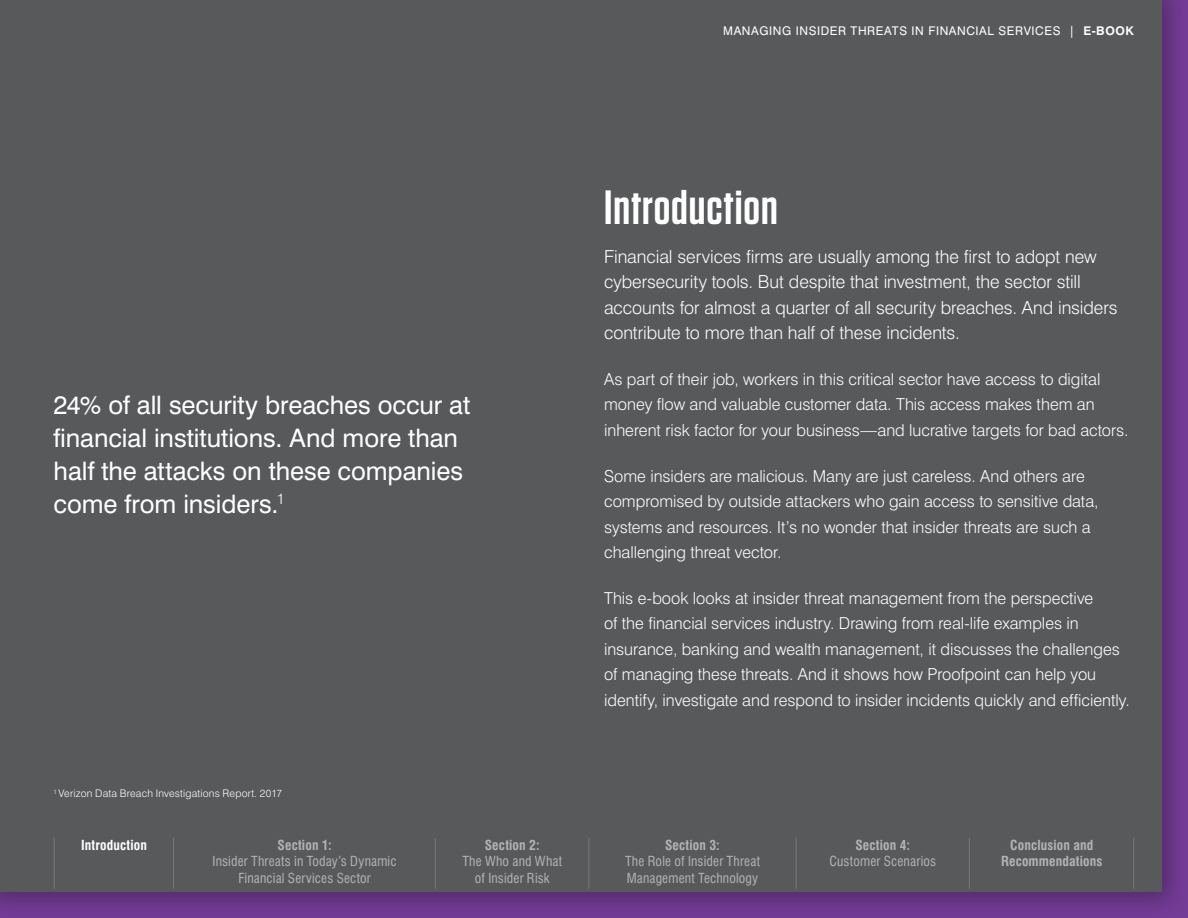
<style>
.page{position:relative;width:1188px;height:918px;background:#fff}
.page>*{position:absolute;margin:0;border:0;box-sizing:border-box;transform-origin:0 0}
.t1{font:600 48px "Tungsten";letter-spacing:.02em;color:#fff}
.t2{font:25.5px/33px "Swiss 721 BT";letter-spacing:-.005em;color:#fff}
.t3{font:300 18px/25.5px "Swiss 721 BT";letter-spacing:-.005em;color:#fff}
.t4{font:300 16.5px/25.5px "Swiss 721 BT";color:#fff}
.t5{font:condensed 13.5px/16.5px "Swiss 721 BT";letter-spacing:.015em;color:#b1b4b6;text-align:center}
.t6{font:700 condensed 13.5px/16.5px "Swiss 721 BT";letter-spacing:.01em;color:#b1b4b6;text-align:center}
.t7{font:700 condensed 13.5px "Swiss 721 BT";letter-spacing:.015em;color:#fff}
.t8{font:12px "Swiss 721 BT";letter-spacing:.05em;color:#fff}
.t9{font:300 10.5px "Swiss 721 BT";letter-spacing:.015em;color:#fff}
.s1{font-weight:700}
</style>
<div class="page">
<div style="left:0;top:0;width:1188px;height:918px;background:#000;opacity:.3"></div>
<div style="left:0;top:0;width:1162px;height:892px;background:#58595b"></div>
<hr style="left:589px;top:838px;width:1px;height:51px;background:#b1b4b6">
<hr style="left:1134px;top:838px;width:1px;height:51px;background:#b1b4b6">
<hr style="left:435px;top:838px;width:1px;height:51px;background:#b1b4b6">
<hr style="left:173px;top:838px;width:1px;height:51px;background:#b1b4b6">
<hr style="left:54px;top:838px;width:1px;height:51px;background:#b1b4b6">
<hr style="left:796px;top:838px;width:1px;height:51px;background:#b1b4b6">
<hr style="left:969px;top:838px;width:1px;height:51px;background:#b1b4b6">
<p class="t8" style="left:723px;top:24px;width:412px">MANAGING INSIDER THREATS IN FINANCIAL SERVICES | <span class="s1">E-BOOK</span></p>
<h2 class="t2" style="left:54px;top:388px;width:418px">24% of all security breaches occur at financial institutions. And more than half the attacks on these companies come from insiders.<sup>1</sup></h2>
<p class="t9" style="left:54px;top:787px;width:230px"><sup>1</sup> Verizon Data Breach Investigations Report. 2017</p>
<p class="t7" style="left:81px;top:837px;width:68px">Introduction</p>
<p class="t6" style="left:278px;top:837px;width:56px">Section 1:</p>
<p class="t5" style="left:213px;top:853px;width:186px">Insider Threats in Today’s Dynamic<br>Financial Services Sector</p>
<p class="t6" style="left:485px;top:837px;width:56px">Section 2:</p>
<p class="t5" style="left:462px;top:853px;width:101px">The Who and What of Insider Risk</p>
<h1 class="t1" style="left:604px;top:182px;width:175px">Introduction</h1>
<p class="t3" style="left:604px;top:243px;width:515px">Financial services firms are usually among the first to adopt new cybersecurity tools. But despite that investment, the sector still accounts for almost a quarter of all security breaches. And insiders contribute to more than half of these incidents.</p>
<p class="t4" style="left:604px;top:366px;width:526px">As part of their job, workers in this critical sector have access to digital money flow and valuable customer data. This access makes them an inherent risk factor for your business—and lucrative targets for bad actors.</p>
<p class="t4" style="left:604px;top:463px;width:496px">Some insiders are malicious. Many are just careless. And others are compromised by outside attackers who gain access to sensitive data, systems and resources. It’s no wonder that insider threats are such a challenging threat vector.</p>
<p class="t4" style="left:604px;top:585px;width:527px">This e-book looks at insider threat management from the perspective<br>of the financial services industry. Drawing from real-life examples in insurance, banking and wealth management, it discusses the challenges of managing these threats. And it shows how Proofpoint can help you identify, investigate and respond to insider incidents quickly and efficiently.</p>
<p class="t6" style="left:665px;top:837px;width:56px">Section 3:</p>
<p class="t5" style="left:625px;top:853px;width:136px;text-align:left">The Role of Insider Threat<br>Management Technology</p>
<p class="t6" style="left:855px;top:837px;width:56px">Section 4:</p>
<p class="t5" style="left:830px;top:853px;width:108px">Customer Scenarios</p>
<p class="t6" style="left:1001px;top:837px;width:103px">Conclusion and<br>Recommendations</p>
</div>
